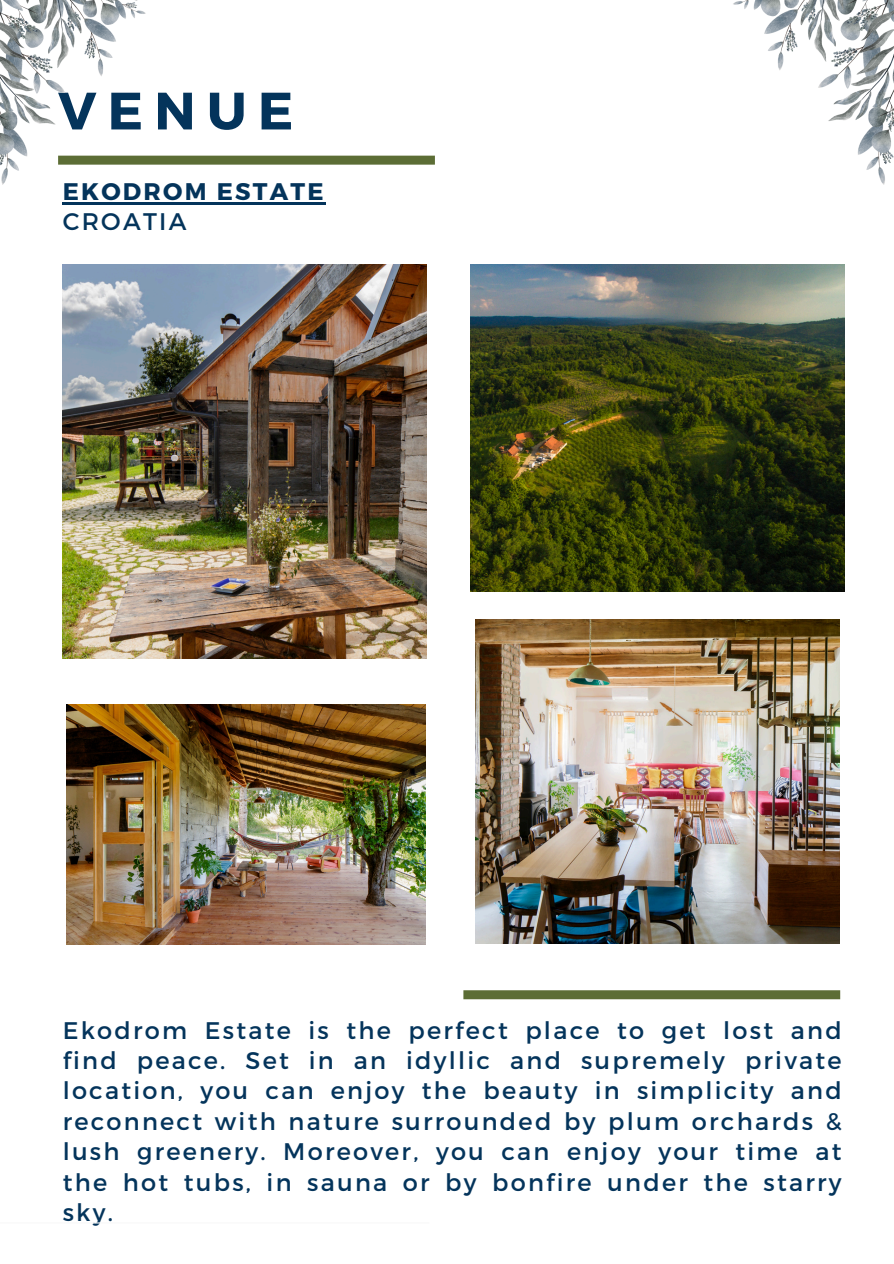
<style>
.page{position:relative;width:894px;height:1264px;background:#fff}
.page>*{position:absolute;margin:0;border:0;box-sizing:border-box;transform-origin:0 0}
.t1{font:700 52.5px "Montserrat";letter-spacing:.215em;color:#04345b}
.t2{font:24px/30.5px "Montserrat";letter-spacing:.095em;color:#04345b;text-align:justify}
.t3{font:700 24px "Montserrat";letter-spacing:.095em;color:#04345b}
</style>
<div class="page">
<img style="left:470px;top:264px;width:373px;height:327px">
<img style="left:63px;top:264px;width:363px;height:394px">
<hr style="left:0;top:1222px;width:429px;height:1px;background:#f8f8f8">
<div style="left:58px;top:156px;width:377px;height:9px;background:#5c6d35"></div>
<img style="left:733px;top:0;width:160px;height:184px">
<img style="left:475px;top:619px;width:364px;height:324px">
<img style="left:67px;top:704px;width:358px;height:240px">
<hr style="left:63px;top:202px;width:263px;height:2px;background:#04345b">
<img style="left:0;top:0;width:175px;height:184px">
<div style="left:463px;top:990px;width:377px;height:9px;background:#5c6d35"></div>
<p class="t1" style="left:58px;top:77px;width:237px">VENUE</p>
<p class="t3" style="left:63px;top:176px;width:262px">EKODROM ESTATE</p>
<p class="t2" style="left:63px;top:205px;width:125px">CROATIA</p>
<p class="t2" style="left:63px;top:1013px;width:780px">Ekodrom Estate is the perfect place to get lost and find peace. Set in an idyllic and supremely private location, you can enjoy the beauty in simplicity and reconnect with nature surrounded by plum orchards &amp; lush greenery. Moreover, you can enjoy your time at the hot tubs, in sauna or by bonfire under the starry sky.</p>
</div>
